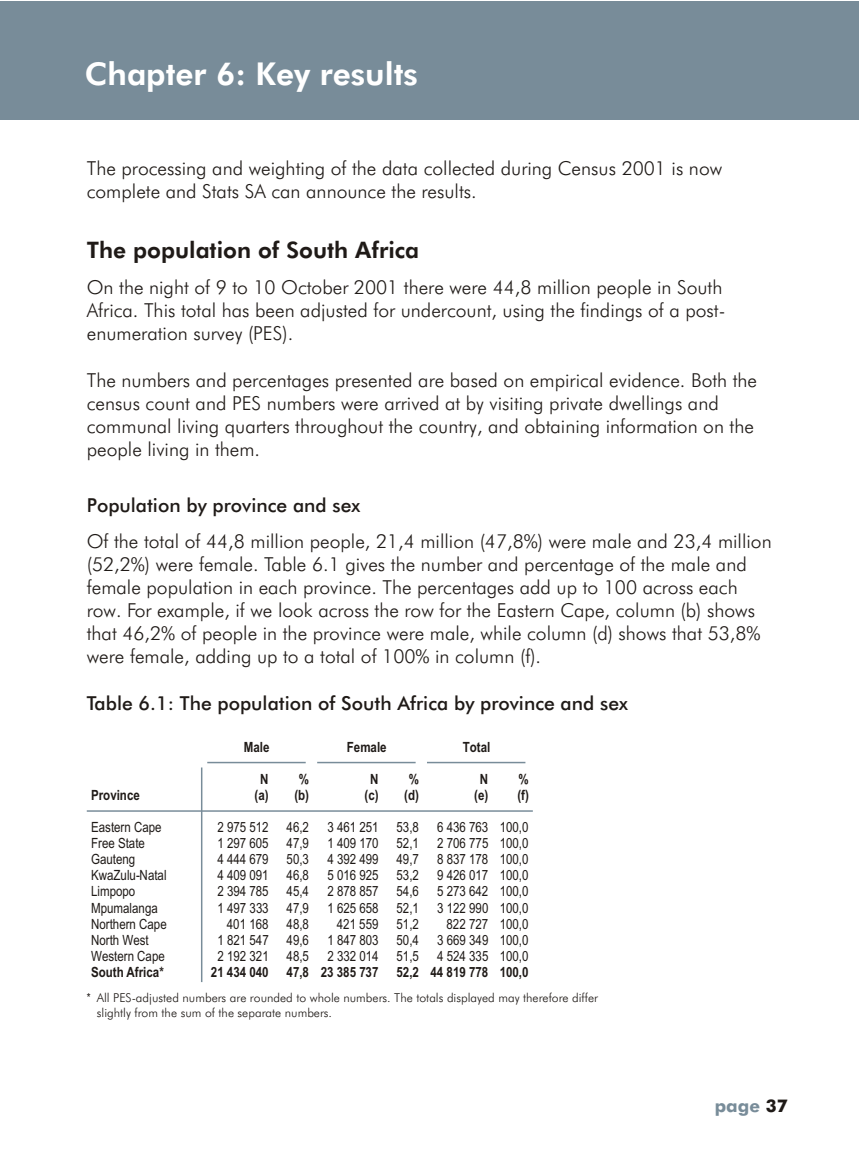
<style>
.page{position:relative;width:860px;height:1162px;background:#fff}
.page>*{position:absolute;margin:0;border:0;box-sizing:border-box;transform-origin:0 0}
.t1{font:31.5px "Futura Hv BT";color:#fff}
.t2{font:22.75px "Futura Hv BT";color:#1f1a17}
.t3{font:19.25px/23.1px "Futura Lt BT";color:#1f1a17}
.t4{font:19.25px "Futura Md BT";color:#1f1a17}
.t5{font:700 17.5px "Futura Md BT";color:#788c99}
.t6{font:14px "Arial Narrow";color:#1f1a17}
.t7{font:700 14px "Arial Narrow";color:#1f1a17}
.t8{font:12.25px/14.7px "Futura Lt BT";color:#1f1a17}
.s1{font-family:"Arial Narrow"}
.s2{color:#1f1a17}
</style>
<div class="page">
<div style="left:0;top:1px;width:858px;height:119px;background:#788c99"></div>
<hr style="left:87px;top:810px;width:445px;height:2px;background:#788c99">
<hr style="left:201px;top:767px;width:1px;height:215px;background:#788c99">
<hr style="left:207px;top:762px;width:98px;height:1px;background:#788c99">
<hr style="left:317px;top:762px;width:98px;height:1px;background:#788c99">
<hr style="left:427px;top:762px;width:98px;height:1px;background:#788c99">
<h1 class="t1" style="left:85px;top:61px;width:334px">Chapter 6: Key results</h1>
<p class="t3" style="left:87px;top:158px;width:636px">The processing and weighting of the data collected during Census 2001 is now complete and Stats SA can announce the results.</p>
<p class="t2" style="left:87px;top:240px;width:334px">The population of South Africa</p>
<p class="t3" style="left:87px;top:278px;width:640px">On the night of 9 to 10 October 2001 there were 44,8 million people in South<br>Africa. This total has been adjusted for undercount, using the findings of a post&shy;enumeration survey (PES).</p>
<p class="t3" style="left:87px;top:370px;width:671px">The numbers and percentages presented are based on empirical evidence. Both the census count and PES numbers were arrived at by visiting private dwellings and communal living quarters throughout the country, and obtaining information on the people living in them.</p>
<p class="t4" style="left:87px;top:498px;width:275px">Population by province and sex</p>
<p class="t3" style="left:87px;top:532px;width:686px">Of the total of 44,8 million people, 21,4 million (47,8%) were male and 23,4 million (52,2%) were female. Table 6.1 gives the number and percentage of the male and female population in each province. The percentages add up to 100 across each row. For example, if we look across the row for the Eastern Cape, column (b) shows that 46,2% of people in the province were male, while column (d) shows that 53,8% were female, adding up to a total of 100% in column (f).</p>
<p class="t4" style="left:87px;top:695px;width:542px">Table 6.1: The population of South Africa by province and sex</p>
<p class="t7" style="left:244px;top:742px;width:27px">Male</p>
<p class="t7" style="left:347px;top:742px;width:41px">Female</p>
<p class="t7" style="left:462px;top:742px;width:29px">Total</p>
<p class="t7" style="left:260px;top:774px;width:10px">N</p>
<p class="t7" style="left:299px;top:774px;width:12px">%</p>
<p class="t7" style="left:370px;top:774px;width:10px">N</p>
<p class="t7" style="left:408px;top:774px;width:12px">%</p>
<p class="t7" style="left:480px;top:774px;width:10px">N</p>
<p class="t7" style="left:518px;top:774px;width:12px">%</p>
<p class="t7" style="left:91px;top:790px;width:50px">Province</p>
<p class="t7" style="left:254px;top:790px;width:56px">(a) (b)</p>
<p class="t7" style="left:364px;top:790px;width:56px">(c) (d)</p>
<p class="t7" style="left:474px;top:790px;width:56px">(e) (f)</p>
<p class="t6" style="left:91px;top:822px;width:72px">Eastern Cape</p>
<p class="t6" style="left:217px;top:822px;width:53px">2 975 512</p>
<p class="t6" style="left:286px;top:822px;width:24px">46,2</p>
<p class="t6" style="left:327px;top:822px;width:53px">3 461 251</p>
<p class="t6" style="left:396px;top:822px;width:24px">53,8</p>
<p class="t6" style="left:437px;top:822px;width:93px">6 436 763 100,0</p>
<p class="t6" style="left:91px;top:838px;width:55px">Free State</p>
<p class="t6" style="left:217px;top:838px;width:53px">1 297 605</p>
<p class="t6" style="left:286px;top:838px;width:24px">47,9</p>
<p class="t6" style="left:327px;top:838px;width:53px">1 409 170</p>
<p class="t6" style="left:396px;top:838px;width:24px">52,1</p>
<p class="t6" style="left:437px;top:838px;width:93px">2 706 775 100,0</p>
<p class="t6" style="left:91px;top:854px;width:46px">Gauteng</p>
<p class="t6" style="left:217px;top:854px;width:53px">4 444 679</p>
<p class="t6" style="left:286px;top:854px;width:24px">50,3</p>
<p class="t6" style="left:327px;top:854px;width:53px">4 392 499</p>
<p class="t6" style="left:396px;top:854px;width:24px">49,7</p>
<p class="t6" style="left:437px;top:854px;width:93px">8 837 178 100,0</p>
<p class="t6" style="left:91px;top:870px;width:77px">KwaZulu-Natal</p>
<p class="t6" style="left:217px;top:870px;width:53px">4 409 091</p>
<p class="t6" style="left:286px;top:870px;width:24px">46,8</p>
<p class="t6" style="left:327px;top:870px;width:53px">5 016 925</p>
<p class="t6" style="left:396px;top:870px;width:24px">53,2</p>
<p class="t6" style="left:437px;top:870px;width:93px">9 426 017 100,0</p>
<p class="t6" style="left:91px;top:886px;width:46px">Limpopo</p>
<p class="t6" style="left:217px;top:886px;width:53px">2 394 785</p>
<p class="t6" style="left:286px;top:886px;width:24px">45,4</p>
<p class="t6" style="left:327px;top:886px;width:53px">2 878 857</p>
<p class="t6" style="left:396px;top:886px;width:24px">54,6</p>
<p class="t6" style="left:437px;top:886px;width:93px">5 273 642 100,0</p>
<p class="t6" style="left:91px;top:902px;width:68px">Mpumalanga</p>
<p class="t6" style="left:217px;top:902px;width:53px">1 497 333</p>
<p class="t6" style="left:286px;top:902px;width:24px">47,9</p>
<p class="t6" style="left:327px;top:902px;width:53px">1 625 658</p>
<p class="t6" style="left:396px;top:902px;width:24px">52,1</p>
<p class="t6" style="left:437px;top:902px;width:93px">3 122 990 100,0</p>
<p class="t6" style="left:91px;top:918px;width:77px">Northern Cape</p>
<p class="t6" style="left:227px;top:918px;width:43px">401 168</p>
<p class="t6" style="left:286px;top:918px;width:24px">48,8</p>
<p class="t6" style="left:337px;top:918px;width:43px">421 559</p>
<p class="t6" style="left:396px;top:918px;width:24px">51,2</p>
<p class="t6" style="left:446px;top:918px;width:84px">822 727 100,0</p>
<p class="t6" style="left:91px;top:935px;width:59px">North West</p>
<p class="t6" style="left:217px;top:935px;width:53px">1 821 547</p>
<p class="t6" style="left:286px;top:935px;width:24px">49,6</p>
<p class="t6" style="left:327px;top:935px;width:53px">1 847 803</p>
<p class="t6" style="left:396px;top:935px;width:24px">50,4</p>
<p class="t6" style="left:437px;top:935px;width:93px">3 669 349 100,0</p>
<p class="t6" style="left:91px;top:950px;width:75px">Western Cape</p>
<p class="t6" style="left:217px;top:950px;width:53px">2 192 321</p>
<p class="t6" style="left:286px;top:950px;width:24px">48,5</p>
<p class="t6" style="left:327px;top:950px;width:53px">2 332 014</p>
<p class="t6" style="left:396px;top:950px;width:24px">51,5</p>
<p class="t6" style="left:437px;top:950px;width:93px">4 524 335 100,0</p>
<p class="t7" style="left:91px;top:967px;width:74px">South Africa*</p>
<p class="t7" style="left:211px;top:967px;width:59px">21 434 040</p>
<p class="t7" style="left:286px;top:967px;width:93px">47,8 23 385 737</p>
<p class="t7" style="left:396px;top:967px;width:133px">52,2 44 819 778 100,0</p>
<p class="t8" style="left:97px;top:991px;width:502px;text-indent:-10px"><span class="s1">*</span> All PES-adjusted numbers are rounded to whole numbers. The totals displayed may therefore differ slightly from the sum of the separate numbers.</p>
<p class="t5" style="left:714px;top:1099px;width:74px">page <span class="s2">37</span></p>
</div>
